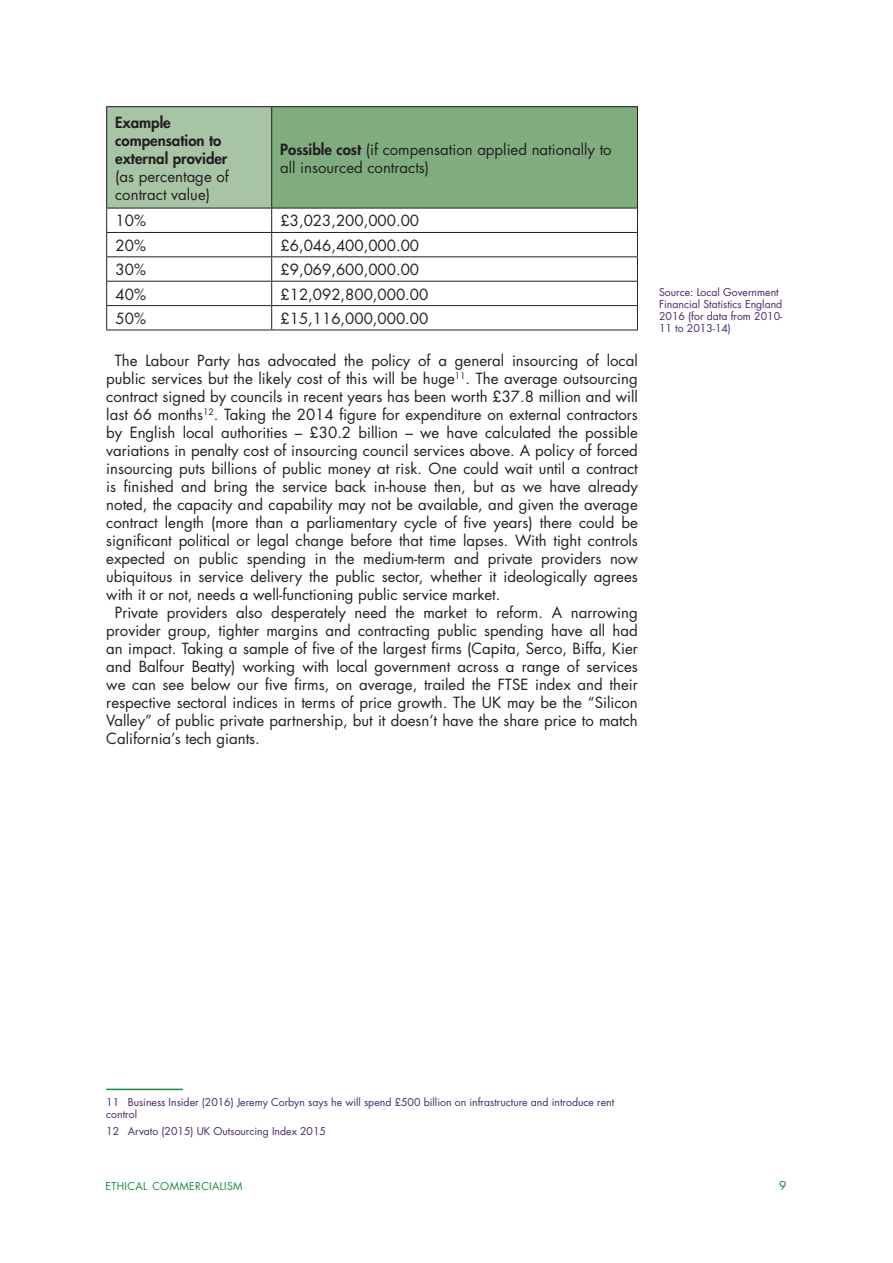
<style>
.page{position:relative;width:893px;height:1263px;background:#fff}
.page>*{position:absolute;margin:0;border:0;box-sizing:border-box;transform-origin:0 0}
.t1{font:15px/18px "Futura Std";color:#231f20}
.t2{font:800 15px/18px "Futura Std";color:#231f20}
.t3{font:12px "Futura Std";color:#188a43}
.t4{font:10.5px/12px "Futura Std";color:#462569}
.t5{font:10.5px "Futura Std";letter-spacing:.035em;color:#188a43}
.s1{font-weight:800}
</style>
<div class="page">
<div style="left:107px;top:107px;width:165px;height:101px;background:#a7c4a4"></div>
<div style="left:272px;top:107px;width:365px;height:101px;background:#80ad7f"></div>
<hr style="left:106px;top:107px;width:1px;height:101px;background:#231f20">
<hr style="left:106px;top:106px;width:166px;height:1px;background:#231f20">
<hr style="left:271px;top:107px;width:1px;height:101px;background:#231f20">
<hr style="left:272px;top:106px;width:366px;height:1px;background:#231f20">
<hr style="left:637px;top:107px;width:1px;height:101px;background:#231f20">
<hr style="left:106px;top:208px;width:166px;height:1px;background:#231f20">
<hr style="left:272px;top:208px;width:366px;height:1px;background:#231f20">
<hr style="left:106px;top:232px;width:166px;height:1px;background:#231f20">
<hr style="left:272px;top:232px;width:366px;height:1px;background:#231f20">
<hr style="left:106px;top:256px;width:166px;height:1px;background:#231f20">
<hr style="left:272px;top:256px;width:366px;height:1px;background:#231f20">
<hr style="left:106px;top:281px;width:166px;height:1px;background:#231f20">
<hr style="left:272px;top:281px;width:366px;height:1px;background:#231f20">
<svg style="left:106px;top:208px;width:1px;height:122px"></svg>
<hr style="left:106px;top:305px;width:166px;height:1px;background:#231f20">
<hr style="left:106px;top:330px;width:166px;height:1px;background:#231f20">
<svg style="left:271px;top:208px;width:1px;height:122px"></svg>
<hr style="left:272px;top:305px;width:366px;height:1px;background:#231f20">
<svg style="left:637px;top:208px;width:1px;height:122px"></svg>
<hr style="left:272px;top:330px;width:366px;height:1px;background:#231f20">
<hr style="left:106px;top:1089px;width:77px;height:1px;background:#188a43">
<p class="t2" style="left:115px;top:113px;width:114px">Example compensation to external provider</p>
<p class="t1" style="left:115px;top:167px;width:115px">(as percentage of contract value)</p>
<p class="t1" style="left:280px;top:140px;width:333px"><span class="s1">Possible cost</span> (if compensation applied nationally to all insourced contracts)</p>
<p class="t1" style="left:116px;top:212px;width:32px">10%</p>
<p class="t1" style="left:281px;top:212px;width:140px">£3,023,200,000.00</p>
<p class="t1" style="left:116px;top:236px;width:32px">20%</p>
<p class="t1" style="left:281px;top:236px;width:140px">£6,046,400,000.00</p>
<p class="t1" style="left:116px;top:261px;width:32px">30%</p>
<p class="t1" style="left:281px;top:261px;width:140px">£9,069,600,000.00</p>
<p class="t1" style="left:116px;top:285px;width:32px">40%</p>
<p class="t1" style="left:281px;top:285px;width:149px">£12,092,800,000.00</p>
<p class="t1" style="left:116px;top:310px;width:32px">50%</p>
<p class="t1" style="left:281px;top:310px;width:149px">£15,116,000,000.00</p>
<p class="t1" style="left:115px;top:352px;width:524px">The Labour Party has advocated the policy of a general insourcing of local</p>
<p class="t1" style="left:106px;top:370px;width:533px">public services but the likely cost of this will be huge<sup>11</sup>. The average outsourcing</p>
<p class="t1" style="left:106px;top:388px;width:533px">contract signed by councils in recent years has been worth £37.8 million and will</p>
<p class="t1" style="left:106px;top:406px;width:533px">last 66 months<sup>12</sup>. Taking the 2014 figure for expenditure on external contractors</p>
<p class="t1" style="left:106px;top:424px;width:533px">by English local authorities – £30.2 billion – we have calculated the possible</p>
<p class="t1" style="left:106px;top:442px;width:533px">variations in penalty cost of insourcing council services above. A policy of forced</p>
<p class="t1" style="left:106px;top:460px;width:533px">insourcing puts billions of public money at risk. One could wait until a contract</p>
<p class="t1" style="left:106px;top:478px;width:533px">is finished and bring the service back in-house then, but as we have already</p>
<p class="t1" style="left:106px;top:496px;width:533px">noted, the capacity and capability may not be available, and given the average</p>
<p class="t1" style="left:106px;top:514px;width:533px">contract length (more than a parliamentary cycle of five years) there could be</p>
<p class="t1" style="left:106px;top:532px;width:533px">significant political or legal change before that time lapses. With tight controls</p>
<p class="t1" style="left:106px;top:550px;width:533px">expected on public spending in the medium-term and private providers now</p>
<p class="t1" style="left:106px;top:568px;width:533px">ubiquitous in service delivery the public sector, whether it ideologically agrees</p>
<p class="t1" style="left:106px;top:586px;width:396px">with it or not, needs a well-functioning public service market.</p>
<p class="t1" style="left:115px;top:604px;width:524px">Private providers also desperately need the market to reform. A narrowing</p>
<p class="t1" style="left:106px;top:622px;width:533px">provider group, tighter margins and contracting public spending have all had</p>
<p class="t1" style="left:106px;top:640px;width:533px">an impact. Taking a sample of five of the largest firms (Capita, Serco, Biffa, Kier</p>
<p class="t1" style="left:106px;top:658px;width:533px">and Balfour Beatty) working with local government across a range of services</p>
<p class="t1" style="left:106px;top:676px;width:533px">we can see below our five firms, on average, trailed the FTSE index and their</p>
<p class="t1" style="left:106px;top:694px;width:533px">respective sectoral indices in terms of price growth. The UK may be the “Silicon</p>
<p class="t1" style="left:106px;top:712px;width:533px">Valley” of public private partnership, but it doesn’t have the share price to match</p>
<p class="t1" style="left:106px;top:730px;width:155px">California’s tech giants.</p>
<p class="t4" style="left:659px;top:286px;width:125px">Source: Local Government<br>Financial Statistics England<br>2016 (for data from 2010-<br>11 to 2013-14)</p>
<p class="t4" style="left:106px;top:1097px;width:509px">11 Business Insider (2016) Jeremy Corbyn says he will spend £500 billion on infrastructure and introduce rent control</p>
<p class="t4" style="left:106px;top:1126px;width:221px">12 Arvato (2015) UK Outsourcing Index 2015</p>
<p class="t5" style="left:105px;top:1180px;width:139px">ETHICAL COMMERCIALISM</p>
<p class="t3" style="left:779px;top:1178px;width:9px">9</p>
</div>
